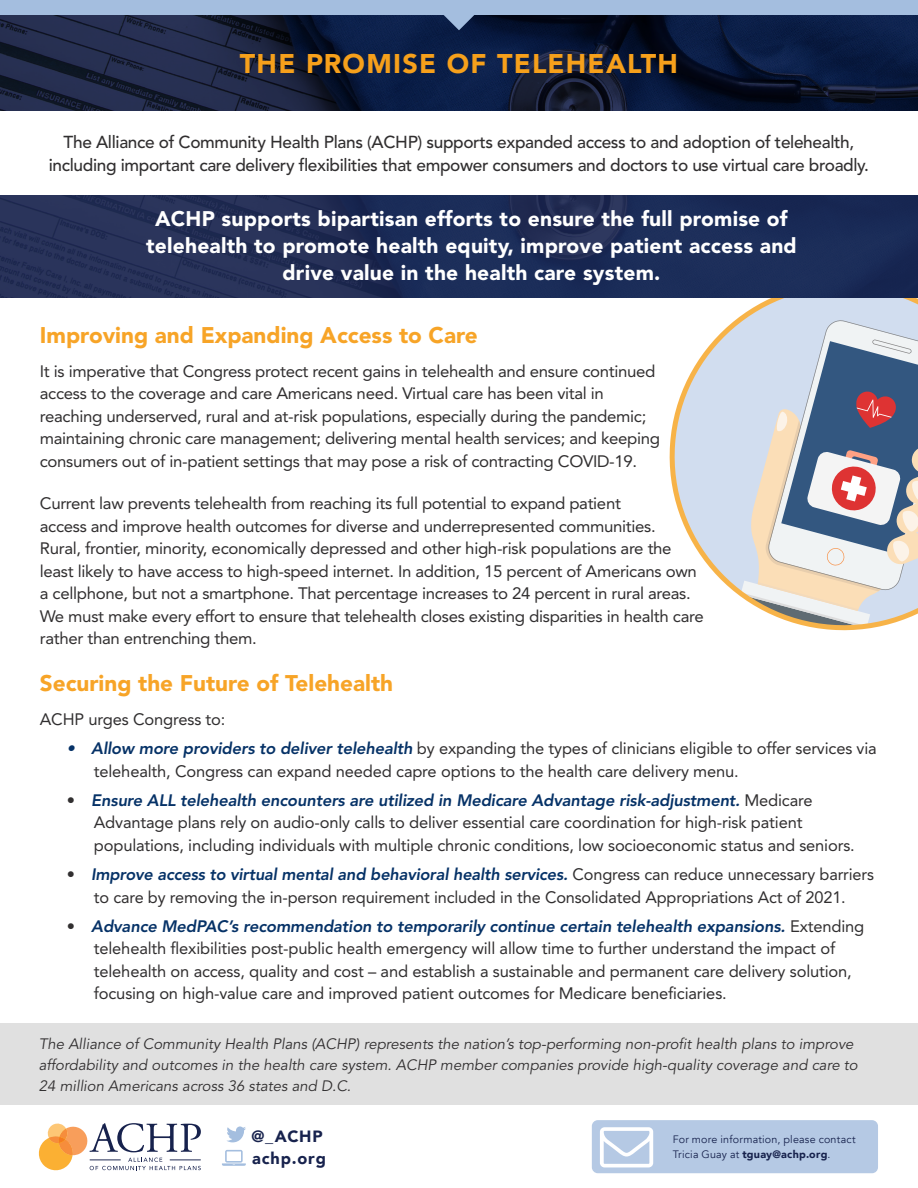
<style>
.page{position:relative;width:918px;height:1188px;background:#fff}
.page>*{position:absolute;margin:0;border:0;box-sizing:border-box;transform-origin:0 0}
.t1{font:900 27px "Avenir";letter-spacing:.045em;color:#f6a01b}
.t2{font:900 22.5px "Avenir LT Std";color:#f7a427}
.Titles{font:900 21px/27px "Avenir LT Std";letter-spacing:.01em;color:#fff;text-align:center}
.t3{font:500 17.25px/22.5px "Avenir LT Std";letter-spacing:-.02em;color:#312f30;text-align:center}
.t4{font:16.5px/22.5px "Avenir LT Std";letter-spacing:-.02em;color:#312f30}
.t5{font:900 16.35px/22.4px "Avenir";letter-spacing:.055em;color:#17224d}
.t6{font:italic 15px/21px "Avenir LT Std";color:#312f30}
.t7{font:10.8px/14.7px "Avenir";letter-spacing:.02em;color:#17224d}
.s1{font-weight:800;font-style:italic;color:#063267}
.s2{font-weight:900}
</style>
<div class="page">
<div style="left:0;top:1024px;width:918px;height:81px;background:#e0e0e0"></div>
<svg style="left:669px;top:298px;width:249px;height:333px"></svg>
<svg style="left:0;top:14px;width:918px;height:96px"></svg>
<div style="left:0;top:0;width:918px;height:14px;background:#a4bedf"></div>
<svg style="left:440px;top:14px;width:38px;height:16px"></svg>
<svg style="left:38px;top:1123px;width:163px;height:48px"></svg>
<hr style="left:90px;top:1159px;width:31px;height:1px;background:#17224d">
<hr style="left:170px;top:1159px;width:31px;height:1px;background:#17224d">
<svg style="left:227px;top:1126px;width:19px;height:16px"></svg>
<svg style="left:222px;top:1150px;width:24px;height:16px"></svg>
<div style="left:592px;top:1120px;width:286px;height:53px;background:#b5c9e4;border-radius:6px"></div>
<svg style="left:600px;top:1127px;width:53px;height:40px"></svg>
<div style="left:0;top:195px;width:918px;height:103px;background:linear-gradient(to right,#283158,#172a57)"></div>
<p class="t1" style="left:240px;top:41px;width:440px">THE PROMISE OF TELEHEALTH</p>
<p class="t3" style="left:49px;top:131px;width:822px">The Alliance of Community Health Plans (ACHP) supports expanded access to and adoption of telehealth, including important care delivery flexibilities that empower consumers and doctors to use virtual care broadly.</p>
<p class="Titles" style="left:146px;top:205px;width:652px">ACHP supports bipartisan efforts to ensure the full promise of telehealth to promote health equity, improve patient access and drive value in the health care system.</p>
<p class="t2" style="left:40px;top:322px;width:439px">Improving and Expanding Access to Care</p>
<p class="t4" style="left:40px;top:360px;width:622px">It is imperative that Congress protect recent gains in telehealth and ensure continued access to the coverage and care Americans need. Virtual care has been vital in reaching underserved, rural and at-risk populations, especially during the pandemic; maintaining chronic care management; delivering mental health services; and keeping consumers out of in-patient settings that may pose a risk of contracting COVID-19.</p>
<p class="t4" style="left:40px;top:492px;width:665px">Current law prevents telehealth from reaching its full potential to expand patient<br>access and improve health outcomes for diverse and underrepresented communities.<br>Rural, frontier, minority, economically depressed and other high-risk populations are the least likely to have access to high-speed internet. In addition, 15 percent of Americans own a cellphone, but not a smartphone. That percentage increases to 24 percent in rural areas.<br>We must make every effort to ensure that telehealth closes existing disparities in health care rather than entrenching them.</p>
<p class="t2" style="left:40px;top:670px;width:355px">Securing the Future of Telehealth</p>
<p class="t4" style="left:40px;top:708px;width:187px">ACHP urges Congress to:</p>
<p class="t4" style="left:94px;top:737px;width:784px;text-indent:-27px"><span class="s1">• Allow more providers to deliver telehealth</span> by expanding the types of clinicians eligible to offer services via telehealth, Congress can expand needed capre options to the health care delivery menu.</p>
<p class="t4" style="left:94px;top:789px;width:762px;text-indent:-27px">• <span class="s1">Ensure ALL telehealth encounters are utilized in Medicare Advantage risk-adjustment.</span> Medicare<br>Advantage plans rely on audio-only calls to deliver essential care coordination for high-risk patient populations, including individuals with multiple chronic conditions, low socioeconomic status and seniors.</p>
<p class="t4" style="left:67px;top:863px;width:809px;text-align:center">• <span class="s1">Improve access to virtual mental and behavioral health services.</span> Congress can reduce unnecessary barriers to care by removing the in-person requirement included in the Consolidated Appropriations Act of 2021.</p>
<p class="t4" style="left:94px;top:915px;width:772px;text-indent:-27px">• <span class="s1">Advance MedPAC’s recommendation to temporarily continue certain telehealth expansions.</span> Extending telehealth flexibilities post-public health emergency will allow time to further understand the impact of telehealth on access, quality and cost – and establish a sustainable and permanent care delivery solution, focusing on high-value care and improved patient outcomes for Medicare beneficiaries.</p>
<p class="t6" style="left:39px;top:1033px;width:820px">The Alliance of Community Health Plans (ACHP) represents the nation’s top-performing non-profit health plans to improve affordability and outcomes in the health care system. ACHP member companies provide high-quality coverage and care to<br>24 million Americans across 36 states and D.C.</p>
<p class="t5" style="left:252px;top:1124px;width:76px">@_ACHP achp.org</p>
<p class="t7" style="left:673px;top:1132px;width:185px">For more information, please contact<br>Tricia Guay at <span class="s2">tguay@achp.org</span>.</p>
</div>
